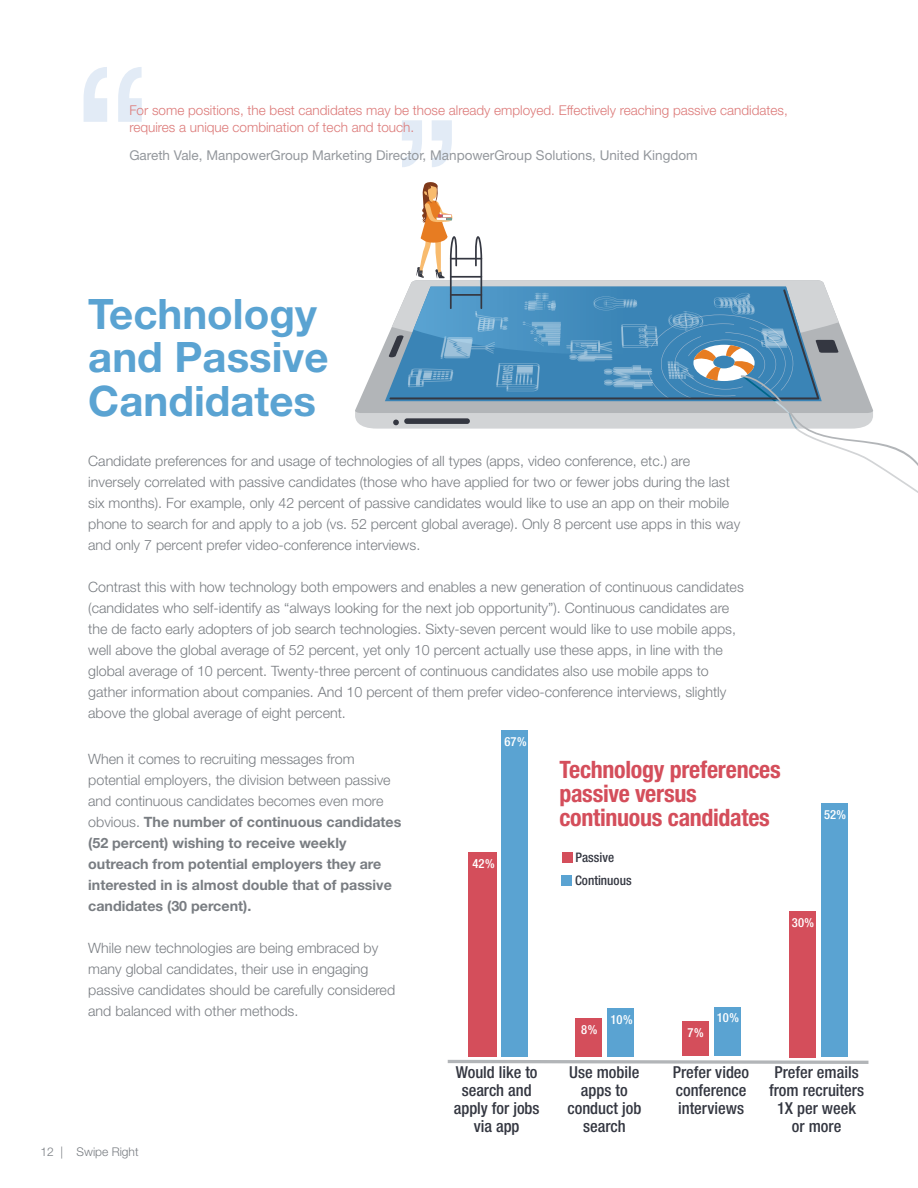
<style>
.page{position:relative;width:918px;height:1188px;background:#fff}
.page>*{position:absolute;margin:0;border:0;box-sizing:border-box;transform-origin:0 0}
.t1{font:700 42px/43.5px "Helvetica Neue LT Std";color:#5aa3d2}
.t2{font:700 condensed 24px/24px "Helvetica Neue LT Std";letter-spacing:-.01em;color:#d44e5b}
.t3{font:500 condensed 16.5px/18.1px "Helvetica Neue LT Std";color:#343741;text-align:center}
.t4{font:300 14.25px/21px "Helvetica Neue LT Std";color:#797d82}
.t5{font:700 14.25px/21px "Helvetica Neue LT Std";color:#797d82}
.t6{font:300 13.5px/17.2px "Helvetica Neue LT Std";color:#dc7978}
.t7{font:13.5px "Helvetica Neue LT Std";color:#94989d}
.t8{font:500 condensed 13.2px "Helvetica Neue LT Std";color:#343741}
.t9{font:500 condensed 12.6px "Helvetica Neue LT Std";color:#fff}
.t10{font:300 12px "Helvetica Neue LT Std";color:#797d82}
.s1{font-weight:300}
</style>
<div class="page">
<svg style="left:84px;top:67px;width:58px;height:55px"></svg>
<svg style="left:402px;top:120px;width:50px;height:47px"></svg>
<div style="left:501px;top:731px;width:27px;height:326px;background:#5aa3d2"></div>
<div style="left:468px;top:853px;width:29px;height:204px;background:#d44e5b"></div>
<div style="left:469px;top:852px;width:27px;height:205px;background:#d44e5b"></div>
<div style="left:607px;top:1008px;width:27px;height:49px;background:#5aa3d2"></div>
<div style="left:575px;top:1018px;width:27px;height:39px;background:#d44e5b"></div>
<div style="left:714px;top:1007px;width:27px;height:48px;background:#5aa3d2"></div>
<div style="left:682px;top:1021px;width:27px;height:34px;background:#d44e5b"></div>
<div style="left:821px;top:804px;width:27px;height:253px;background:#5aa3d2"></div>
<div style="left:789px;top:911px;width:27px;height:146px;background:#d44e5b"></div>
<div style="left:562px;top:876px;width:10px;height:10px;background:#5aa3d2"></div>
<div style="left:562px;top:853px;width:10px;height:10px;background:#d44e5b"></div>
<svg style="left:447px;top:1059px;width:422px;height:5px"></svg>
<svg style="left:355px;top:182px;width:563px;height:311px"></svg>
<p class="t6" style="left:129px;top:101px;width:660px">For some positions, the best candidates may be those already employed. Effectively reaching passive candidates, requires a unique combination of tech and touch.</p>
<p class="t7" style="left:129px;top:147px;width:570px">Gareth Vale, ManpowerGroup Marketing Director, ManpowerGroup Solutions, United Kingdom</p>
<h1 class="t1" style="left:88px;top:291px;width:242px">Technology and Passive<br>Candidates</h1>
<p class="t4" style="left:88px;top:451px;width:654px">Candidate preferences for and usage of technologies of all types (apps, video conference, etc.) are inversely correlated with passive candidates (those who have applied for two or fewer jobs during the last six months). For example, only 42 percent of passive candidates would like to use an app on their mobile phone to search for and apply to a job (vs. 52 percent global average). Only 8 percent use apps in this way and only 7 percent prefer video-conference interviews.</p>
<p class="t4" style="left:88px;top:576px;width:657px">Contrast this with how technology both empowers and enables a new generation of continuous candidates (candidates who self-identify as “always looking for the next job opportunity”). Continuous candidates are the de facto early adopters of job search technologies. Sixty-seven percent would like to use mobile apps, well above the global average of 52 percent, yet only 10 percent actually use these apps, in line with the global average of 10 percent. Twenty-three percent of continuous candidates also use mobile apps to gather information about companies. And 10 percent of them prefer video-conference interviews, slightly above the global average of eight percent.</p>
<p class="t5" style="left:88px;top:748px;width:315px"><span class="s1">When it comes to recruiting messages from potential employers, the division between passive and continuous candidates becomes even more obvious.</span> The number of continuous candidates (52 percent) wishing to receive weekly outreach from potential employers they are interested in is almost double that of passive candidates (30 percent).</p>
<p class="t4" style="left:88px;top:937px;width:308px">While new technologies are being embraced by many global candidates, their use in engaging passive candidates should be carefully considered and balanced with other methods.</p>
<p class="t10" style="left:41px;top:1144px;width:100px">12 | Swipe Right</p>
<p class="t9" style="left:505px;top:734px;width:24px">67%</p>
<p class="t9" style="left:472px;top:856px;width:24px">42%</p>
<h2 class="t2" style="left:559px;top:757px;width:223px">Technology preferences passive versus continuous candidates</h2>
<p class="t8" style="left:576px;top:850px;width:40px">Passive</p>
<p class="t8" style="left:575px;top:873px;width:58px">Continuous</p>
<p class="t9" style="left:824px;top:807px;width:24px">52%</p>
<p class="t9" style="left:792px;top:915px;width:24px">30%</p>
<p class="t9" style="left:581px;top:1022px;width:18px">8%</p>
<p class="t9" style="left:611px;top:1012px;width:24px">10%</p>
<p class="t9" style="left:688px;top:1025px;width:18px">7%</p>
<p class="t9" style="left:717px;top:1010px;width:24px">10%</p>
<p class="t3" style="left:454px;top:1063px;width:87px">Would like to search and apply for jobs via app</p>
<p class="t3" style="left:567px;top:1063px;width:75px">Use mobile apps to conduct job search</p>
<p class="t3" style="left:673px;top:1063px;width:78px;text-align:left">Prefer video conference interviews</p>
<p class="t3" style="left:769px;top:1063px;width:96px">Prefer emails from recruiters<br>1X per week or more</p>
</div>
